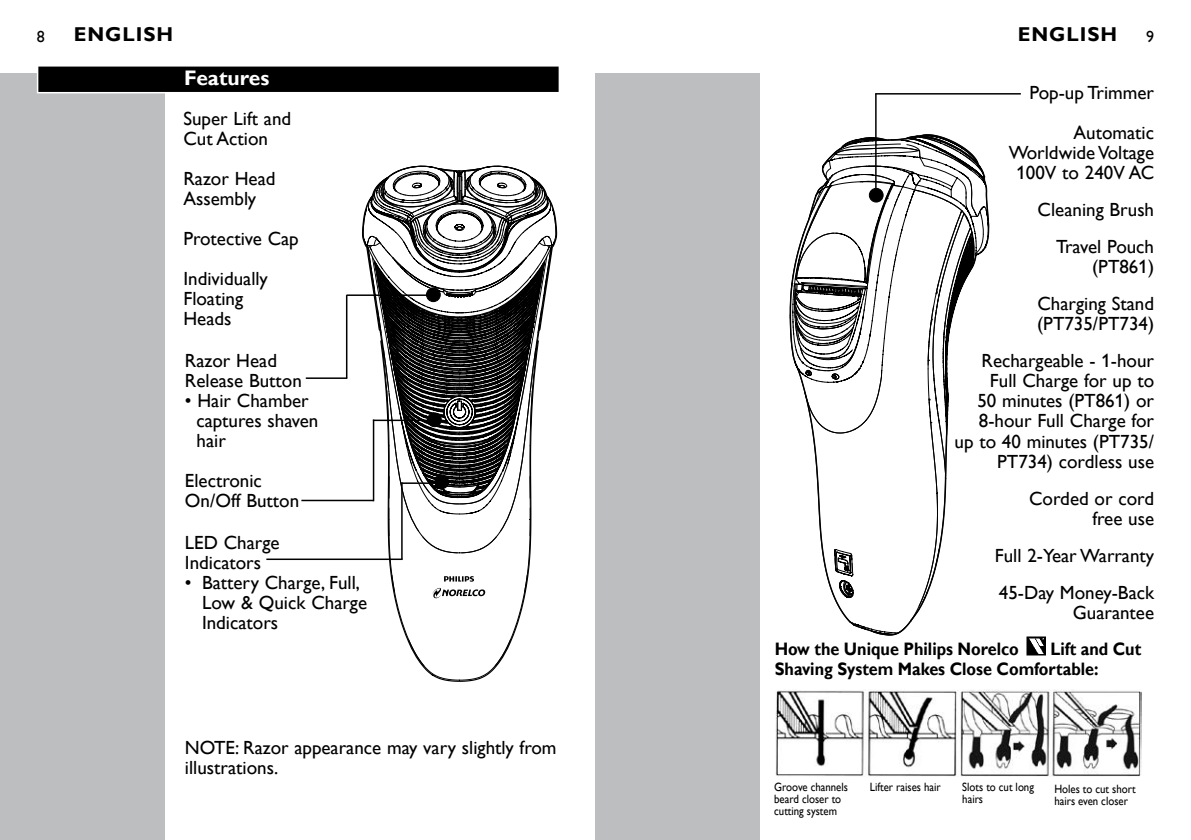
<style>
.page{position:relative;width:1191px;height:840px;background:#fff}
.page>*{position:absolute;margin:0;border:0;box-sizing:border-box;transform-origin:0 0}
.t1{font:700 21px "Gill Sans Alt One WGL";color:#fff}
.t2{font:700 20px "Gill Sans Alt One WGL";letter-spacing:.05em;color:#000}
.t3{font:19px/20px "Gill Sans Alt One WGL";color:#000}
.t4{font:700 18px/20px "Gill Sans Alt One WGL";color:#000;scale:.9 1}
.t5{font:16px "Gill Sans Alt One WGL";color:#000}
.t6{font:12px/12px "Gill Sans Alt One WGL";color:#000;scale:.9 1}
</style>
<div class="page">
<svg style="left:789px;top:134px;width:200px;height:501px"></svg>
<svg style="left:394px;top:165px;width:131px;height:516px"></svg>
<svg style="left:362px;top:166px;width:195px;height:432px"></svg>
<div style="left:0;top:74px;width:164px;height:765px;background:#bcbec0"></div>
<div style="left:595px;top:74px;width:165px;height:765px;background:#bcbec0"></div>
<hr style="left:266px;top:558px;width:137px;height:1px;background:#000">
<div style="left:427px;top:412px;width:14px;height:14px;background:#000;border-radius:50%"></div>
<div style="left:427px;top:412px;width:14px;height:14px;border:1px solid #000;border-radius:50%"></div>
<div style="left:435px;top:474px;width:13px;height:14px;background:#000;border-radius:50%"></div>
<div style="left:435px;top:474px;width:14px;height:14px;border:1px solid #000;border-radius:50%"></div>
<div style="left:426px;top:288px;width:14px;height:13px;background:#000;border-radius:50%"></div>
<div style="left:426px;top:287px;width:14px;height:14px;border:1px solid #000;border-radius:50%"></div>
<hr style="left:346px;top:295px;width:1px;height:83px;background:#000">
<hr style="left:306px;top:377px;width:41px;height:2px;background:#000">
<hr style="left:401px;top:482px;width:2px;height:77px;background:#000">
<img style="left:775px;top:689px;width:366px;height:87px">
<img style="left:1026px;top:636px;width:20px;height:19px">
<div style="left:869px;top:188px;width:14px;height:14px;background:#000;border-radius:50%"></div>
<div style="left:869px;top:188px;width:14px;height:14px;border:1px solid #000;border-radius:50%"></div>
<hr style="left:875px;top:93px;width:145px;height:1px;background:#000">
<hr style="left:875px;top:94px;width:1px;height:104px;background:#000">
<hr style="left:373px;top:419px;width:1px;height:82px;background:#000">
<hr style="left:346px;top:294px;width:89px;height:2px;background:#000">
<hr style="left:301px;top:499px;width:73px;height:2px;background:#000">
<hr style="left:373px;top:419px;width:65px;height:2px;background:#000">
<hr style="left:401px;top:482px;width:40px;height:1px;background:#000">
<div style="left:37px;top:65px;width:521px;height:28px;background:#929292"></div>
<div style="left:38px;top:67px;width:520px;height:25px;background:#000"></div>
<p class="t2" style="left:74px;top:20px;width:101px">ENGLISH</p>
<p class="t2" style="left:1017px;top:20px;width:101px">ENGLISH</p>
<p class="t5" style="left:37px;top:26px;width:9px">8</p>
<p class="t5" style="left:1146px;top:26px;width:9px">9</p>
<p class="t1" style="left:184px;top:64px;width:87px">Features</p>
<p class="t3" style="left:183px;top:108px;width:109px">Super Lift and<br>Cut Action</p>
<p class="t3" style="left:183px;top:168px;width:94px">Razor Head<br>Assembly</p>
<p class="t3" style="left:183px;top:218px;width:117px;line-height:40px">Protective Cap<br>Individually</p>
<p class="t3" style="left:183px;top:288px;width:61px">Floating<br>Heads</p>
<p class="t3" style="left:185px;top:350px;width:119px">Razor Head<br>Release Button</p>
<p class="t3" style="left:196px;top:390px;width:123px;text-indent:-12px">• Hair Chamber captures shaven hair</p>
<p class="t3" style="left:185px;top:470px;width:116px">Electronic<br>On/Off Button</p>
<p class="t3" style="left:185px;top:532px;width:96px">LED Charge<br>Indicators</p>
<p class="t3" style="left:202px;top:572px;width:167px;text-indent:-17px">• Battery Charge, Full,<br>Low &amp; Quick Charge<br>Indicators</p>
<p class="t3" style="left:185px;top:736px;width:373px">NOTE: Razor appearance may vary slightly from illustrations.</p>
<p class="t3" style="left:1029px;top:72px;width:126px;line-height:40px;text-align:right">Pop-up Trimmer<br>Automatic</p>
<p class="t3" style="left:1008px;top:142px;width:147px;text-align:center">Worldwide Voltage<br>100V to 240V AC</p>
<p class="t3" style="left:1037px;top:191px;width:118px;line-height:37px;text-align:right">Cleaning Brush<br>Travel Pouch</p>
<p class="t3" style="left:1037px;top:248px;width:118px;line-height:37px;text-align:right">(PT861)<br>Charging Stand</p>
<p class="t3" style="left:981px;top:305px;width:174px;line-height:37px;text-align:right">(PT735/PT734)<br>Rechargeable - 1-hour</p>
<p class="t3" style="left:954px;top:370px;width:201px;text-align:right">Full Charge for up to<br>50 minutes (PT861) or<br>8-hour Full Charge for<br>up to 40 minutes (PT735/<br>PT734) cordless use</p>
<p class="t3" style="left:1029px;top:487px;width:127px;text-align:right">Corded or cord free use</p>
<p class="t3" style="left:995px;top:536px;width:161px;line-height:37px">Full 2-Year Warranty<br>45-Day Money-Back</p>
<p class="t3" style="left:1072px;top:601px;width:83px">Guarantee</p>
<p class="t4" style="left:774px;top:638px;width:409px;text-indent:276px">Lift and Cut<br>Shaving System Makes Close Comfortable:</p>
<p class="t4" style="left:774px;top:638px;width:273px">How the Unique Philips Norelco</p>
<p class="t6" style="left:774px;top:780px;width:83px">Groove channels beard closer to cutting system</p>
<p class="t6" style="left:870px;top:780px;width:80px">Lifter raises hair</p>
<p class="t6" style="left:962px;top:780px;width:81px">Slots to cut long hairs</p>
<p class="t6" style="left:1054px;top:782px;width:92px">Holes to cut short hairs even closer</p>
</div>
